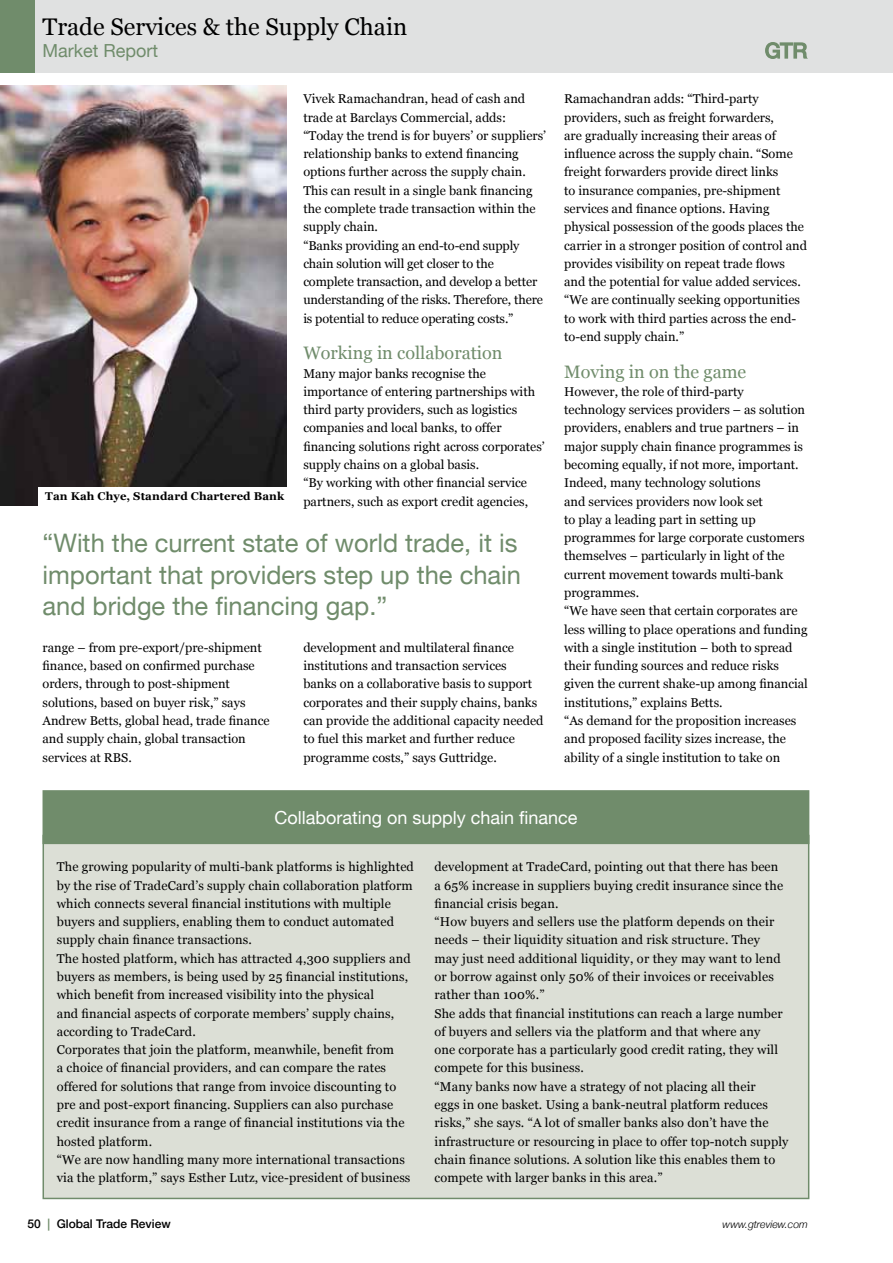
<style>
.page{position:relative;width:893px;height:1263px;background:#fff}
.page>*{position:absolute;margin:0;border:0;box-sizing:border-box;transform-origin:0 0}
.t1{font:25.5px/31.5px "Helvetica Neue";color:#708c6b}
.t2{font:24px "Georgia";color:#000}
.t3{font:18px "Georgia";color:#708c6b}
.t4{font:18px "Helvetica Neue";color:#fff}
.t5{font:18px "Helvetica Neue";color:#708c6b}
.t6{font:12.75px/18.3px "Georgia";color:#000}
.t7{font:500 12px "Helvetica Neue";color:#000}
.t8{font:700 11.25px "Georgia";letter-spacing:.01em;color:#000}
.t9{font:italic 300 10.5px "Helvetica Neue";color:#000}
.s1{color:#708c6b}
</style>
<div class="page">
<div style="left:43px;top:835px;width:766px;height:363px;background:#dcdfd6"></div>
<div style="left:43px;top:791px;width:766px;height:52px;background:#708c6b"></div>
<div style="left:43px;top:790px;width:766px;height:54px;border:2px solid #708c6b"></div>
<div style="left:0;top:0;width:893px;height:72px;background:#e0e1e1"></div>
<div style="left:0;top:0;width:34px;height:72px;background:#708c6b"></div>
<svg style="left:765px;top:42px;width:43px;height:17px"></svg>
<img style="left:0;top:85px;width:286px;height:421px">
<div style="left:38px;top:487px;width:250px;height:25px;background:#fff"></div>
<h2 class="t2" style="left:43px;top:13px;width:366px">Trade Services &amp; the Supply Chain</h2>
<h3 class="t5" style="left:43px;top:40px;width:117px">Market Report</h3>
<p class="t8" style="left:45px;top:490px;width:240px">Tan Kah Chye, Standard Chartered Bank</p>
<p class="t6" style="left:303px;top:90px;width:244px">Vivek Ramachandran, head of cash and trade at Barclays Commercial, adds: “Today the trend is for buyers’ or suppliers’ relationship banks to extend financing options further across the supply chain.<br>This can result in a single bank financing the complete trade transaction within the supply chain.<br>“Banks providing an end-to-end supply chain solution will get closer to the complete transaction, and develop a better understanding of the risks. Therefore, there is potential to reduce operating costs.”</p>
<h3 class="t3" style="left:303px;top:343px;width:201px">Working in collaboration</h3>
<p class="t6" style="left:303px;top:364px;width:243px">Many major banks recognise the importance of entering partnerships with third party providers, such as logistics companies and local banks, to offer financing solutions right across corporates’ supply chains on a global basis.<br>“By working with other financial service partners, such as export credit agencies,</p>
<h1 class="t1" style="left:43px;top:527px;width:480px">“With the current state of world trade, it is important that providers step up the chain and bridge the financing gap.”</h1>
<p class="t6" style="left:43px;top:638px;width:229px">range – from pre-export/pre-shipment finance, based on confirmed purchase orders, through to post-shipment solutions, based on buyer risk,” says Andrew Betts, global head, trade finance and supply chain, global transaction services at RBS.</p>
<p class="t6" style="left:303px;top:638px;width:242px">development and multilateral finance institutions and transaction services<br>banks on a collaborative basis to support corporates and their supply chains, banks can provide the additional capacity needed to fuel this market and further reduce programme costs,” says Guttridge.</p>
<p class="t6" style="left:564px;top:90px;width:244px">Ramachandran adds: “Third-party providers, such as freight forwarders,<br>are gradually increasing their areas of influence across the supply chain. “Some freight forwarders provide direct links<br>to insurance companies, pre-shipment services and finance options. Having physical possession of the goods places the carrier in a stronger position of control and provides visibility on repeat trade flows and the potential for value added services. “We are continually seeking opportunities to work with third parties across the end&shy;to-end supply chain.”</p>
<h3 class="t3" style="left:564px;top:361px;width:184px">Moving in on the game</h3>
<p class="t6" style="left:564px;top:382px;width:245px">However, the role of third-party technology services providers – as solution providers, enablers and true partners – in major supply chain finance programmes is becoming equally, if not more, important.<br>Indeed, many technology solutions<br>and services providers now look set<br>to play a leading part in setting up programmes for large corporate customers themselves – particularly in light of the current movement towards multi-bank programmes.<br>“We have seen that certain corporates are less willing to place operations and funding with a single institution – both to spread their funding sources and reduce risks given the current shake-up among financial institutions,” explains Betts.<br>“As demand for the proposition increases and proposed facility sizes increase, the ability of a single institution to take on</p>
<h3 class="t4" style="left:274px;top:806px;width:305px">Collaborating on supply chain finance</h3>
<p class="t6" style="left:57px;top:858px;width:359px">The growing popularity of multi-bank platforms is highlighted by the rise of TradeCard’s supply chain collaboration platform which connects several financial institutions with multiple buyers and suppliers, enabling them to conduct automated supply chain finance transactions.<br>The hosted platform, which has attracted 4,300 suppliers and buyers as members, is being used by 25 financial institutions, which benefit from increased visibility into the physical<br>and financial aspects of corporate members’ supply chains, according to TradeCard.<br>Corporates that join the platform, meanwhile, benefit from<br>a choice of financial providers, and can compare the rates offered for solutions that range from invoice discounting to pre and post-export financing. Suppliers can also purchase credit insurance from a range of financial institutions via the hosted platform.<br>“We are now handling many more international transactions via the platform,” says Esther Lutz, vice-president of business</p>
<p class="t6" style="left:434px;top:858px;width:355px">development at TradeCard, pointing out that there has been<br>a 65% increase in suppliers buying credit insurance since the financial crisis began.<br>“How buyers and sellers use the platform depends on their needs – their liquidity situation and risk structure. They<br>may just need additional liquidity, or they may want to lend or borrow against only 50% of their invoices or receivables rather than 100%.”<br>She adds that financial institutions can reach a large number of buyers and sellers via the platform and that where any<br>one corporate has a particularly good credit rating, they will compete for this business.<br>“Many banks now have a strategy of not placing all their<br>eggs in one basket. Using a bank-neutral platform reduces risks,” she says. “A lot of smaller banks also don’t have the infrastructure or resourcing in place to offer top-notch supply chain finance solutions. A solution like this enables them to compete with larger banks in this area.”</p>
<p class="t7" style="left:28px;top:1217px;width:145px">50 <span class="s1">|</span> Global Trade Review</p>
<p class="t9" style="left:722px;top:1218px;width:87px">www.gtreview.com</p>
</div>
